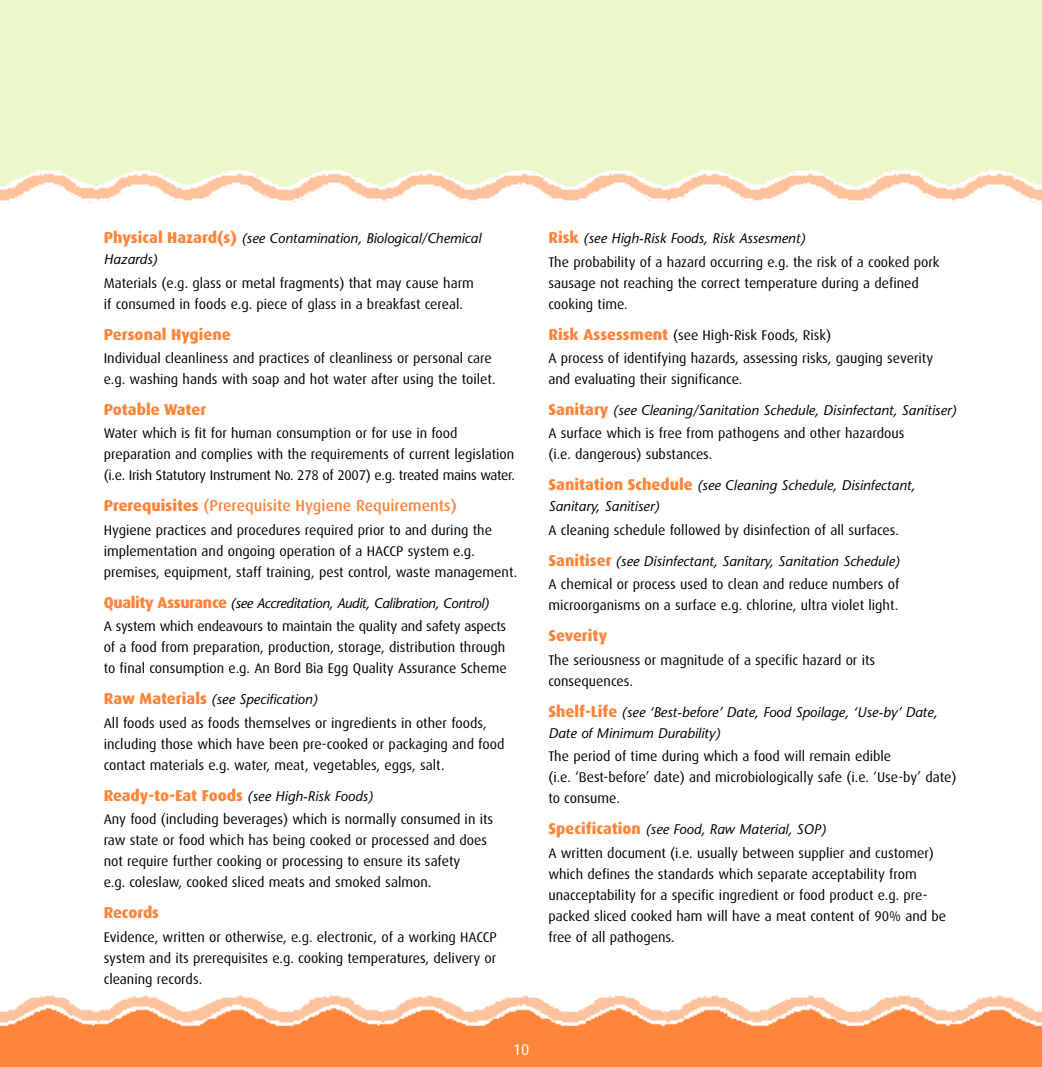
<style>
.page{position:relative;width:1042px;height:1067px;background:#fff}
.page>*{position:absolute;margin:0;border:0;box-sizing:border-box;transform-origin:0 0}
.t1{font:500 15.75px "Dax";color:#ff853a}
.t2{font:800 15.75px "Dax";color:#ff853a}
.t3{font:15.75px "Dax";color:#fff}
.t4{font:14px/21px "Dax";color:#000}
.t5{font:italic 14px/21px "Stone Sans";color:#000}
.t6{font:italic 14px "Stone Sans";letter-spacing:-.025em;color:#000}
.s1{font-family:"Dax";font-weight:800;font-style:normal;font-size:15.75px;color:#ff853a}
.s2{font-weight:800}
.s3{font-weight:800;font-size:15.75px;color:#ff853a}
</style>
<div class="page">
<div style="left:0;top:1030px;width:1042px;height:37px;background:#ff853a"></div>
<div style="left:0;top:0;width:1042px;height:167px;background:#ecf7cb"></div>
<img style="left:0;top:167px;width:1042px;height:37px">
<img style="left:0;top:995px;width:1042px;height:35px">
<p class="t5" style="left:104px;top:229px;width:379px"><span class="s1">Physical Hazard(s)</span> (see Contamination, Biological/Chemical<br>Hazards)</p>
<p class="t4" style="left:104px;top:273px;width:372px">Materials (e.g. glass or metal fragments) that may cause harm if consumed in foods e.g. piece of glass in a breakfast cereal.</p>
<p class="t2" style="left:104px;top:327px;width:129px">Personal Hygiene</p>
<p class="t4" style="left:104px;top:348px;width:393px">Individual cleanliness and practices of cleanliness or personal care e.g. washing hands with soap and hot water after using the toilet.</p>
<p class="t2" style="left:104px;top:402px;width:104px">Potable Water</p>
<p class="t4" style="left:104px;top:424px;width:413px">Water which is fit for human consumption or for use in food preparation and complies with the requirements of current legislation (i.e. Irish Statutory Instrument No. 278 of 2007) e.g. treated mains water.</p>
<p class="t1" style="left:104px;top:499px;width:354px"><span class="s2">Prerequisites</span> (Prerequisite Hygiene Requirements)</p>
<p class="t4" style="left:104px;top:520px;width:415px">Hygiene practices and procedures required prior to and during the implementation and ongoing operation of a HACCP system e.g. premises, equipment, staff training, pest control, waste management.</p>
<p class="t6" style="left:104px;top:597px;width:387px"><span class="s1">Quality Assurance</span> (see Accreditation, Audit, Calibration, Control)</p>
<p class="t4" style="left:104px;top:617px;width:404px;text-align:justify">A system which endeavours to maintain the quality and safety aspects of a food from preparation, production, storage, distribution through to final consumption e.g. An Bord Bia Egg Quality Assurance Scheme</p>
<p class="t5" style="left:104px;top:690px;width:215px"><span class="s1">Raw Materials</span> (see Specification)</p>
<p class="t4" style="left:104px;top:713px;width:402px">All foods used as foods themselves or ingredients in other foods, including those which have been pre-cooked or packaging and food contact materials e.g. water, meat, vegetables, eggs, salt.</p>
<p class="t5" style="left:104px;top:787px;width:271px"><span class="s1">Ready-to-Eat Foods</span> (see High-Risk Foods)</p>
<p class="t4" style="left:104px;top:809px;width:391px">Any food (including beverages) which is normally consumed in its raw state or food which has being cooked or processed and does not require further cooking or processing to ensure its safety<br>e.g. coleslaw, cooked sliced meats and smoked salmon.</p>
<p class="t2" style="left:104px;top:905px;width:57px">Records</p>
<p class="t4" style="left:104px;top:927px;width:395px;text-align:justify">Evidence, written or otherwise, e.g. electronic, of a working HACCP system and its prerequisites e.g. cooking temperatures, delivery or cleaning records.</p>
<p class="t5" style="left:548px;top:229px;width:258px"><span class="s1">Risk</span> (see High-Risk Foods, Risk Assesment)</p>
<p class="t4" style="left:548px;top:252px;width:393px">The probability of a hazard occurring e.g. the risk of a cooked pork sausage not reaching the correct temperature during a defined cooking time.</p>
<p class="t4" style="left:548px;top:324px;width:386px;line-height:23.4px"><span class="s3">Risk Assessment</span> (see High-Risk Foods, Risk)<br>A process of identifying hazards, assessing risks, gauging severity</p>
<p class="t4" style="left:548px;top:369px;width:196px">and evaluating their significance.</p>
<p class="t5" style="left:548px;top:401px;width:410px"><span class="s1">Sanitary</span> (see Cleaning/Sanitation Schedule, Disinfectant, Sanitiser)</p>
<p class="t4" style="left:548px;top:424px;width:357px">A surface which is free from pathogens and other hazardous (i.e. dangerous) substances.</p>
<p class="t5" style="left:548px;top:476px;width:369px"><span class="s1">Sanitation Schedule</span> (see Cleaning Schedule, Disinfectant,<br>Sanitary, Sanitiser)</p>
<p class="t4" style="left:548px;top:520px;width:352px">A cleaning schedule followed by disinfection of all surfaces.</p>
<p class="t5" style="left:548px;top:552px;width:353px"><span class="s1">Sanitiser</span> (see Disinfectant, Sanitary, Sanitation Schedule)</p>
<p class="t4" style="left:548px;top:575px;width:353px">A chemical or process used to clean and reduce numbers of microorganisms on a surface e.g. chlorine, ultra violet light.</p>
<p class="t2" style="left:548px;top:629px;width:60px">Severity</p>
<p class="t4" style="left:548px;top:650px;width:328px">The seriousness or magnitude of a specific hazard or its consequences.</p>
<p class="t5" style="left:548px;top:703px;width:391px"><span class="s1">Shelf-Life</span> (see ‘Best-before’ Date, Food Spoilage, ‘Use-by’ Date,<br>Date of Minimum Durability)</p>
<p class="t4" style="left:548px;top:746px;width:410px">The period of time during which a food will remain edible<br>(i.e. ‘Best-before’ date) and microbiologically safe (i.e. ‘Use-by’ date) to consume.</p>
<p class="t5" style="left:548px;top:820px;width:279px"><span class="s1">Specification</span> (see Food, Raw Material, SOP)</p>
<p class="t4" style="left:548px;top:843px;width:399px">A written document (i.e. usually between supplier and customer) which defines the standards which separate acceptability from unacceptability for a specific ingredient or food product e.g. pre&shy;packed sliced cooked ham will have a meat content of 90% and be free of all pathogens.</p>
<p class="t3" style="left:513px;top:1043px;width:18px">10</p>
</div>
